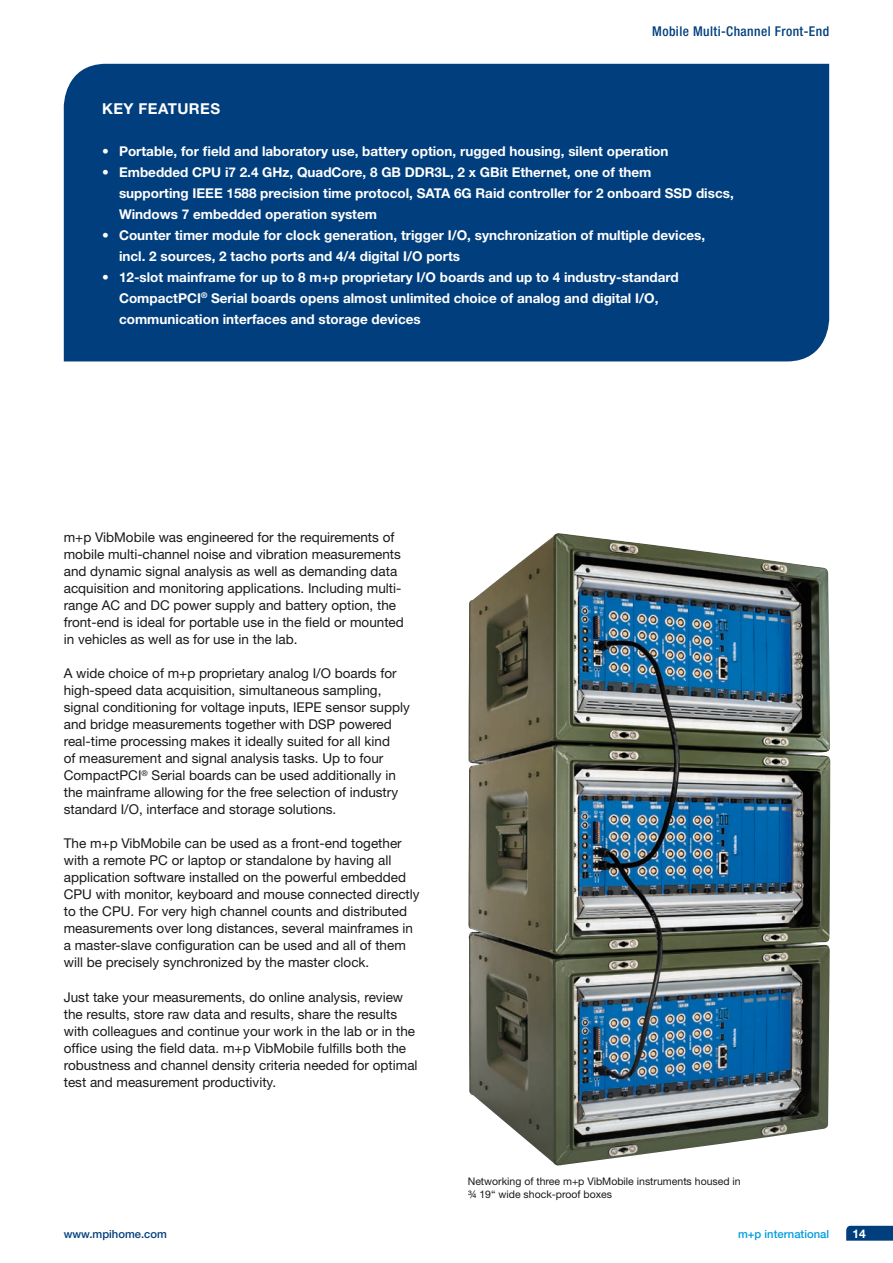
<style>
.page{position:relative;width:893px;height:1263px;background:#fff}
.page>*{position:absolute;margin:0;border:0;box-sizing:border-box;transform-origin:0 0}
.t1{font:700 15px "Helvetica Neue LT";letter-spacing:.03em;color:#fff}
.t2{font:13.5px/17px "Helvetica Neue LT";color:#1a1918}
.t3{font:700 13.5px/21px "Helvetica Neue LT";color:#fff}
.t4{font:500 condensed 13.5px "Helvetica Neue";letter-spacing:.03em;color:#003e7d}
.t5{font:700 12px "Helvetica Neue LT";color:#fff}
.t6{font:500 11.25px "Helvetica Neue LT";color:#009dde}
.t7{font:500 11.25px "Helvetica Neue LT";color:#003e7d}
.t8{font:10.5px/13.5px "Helvetica Neue LT";color:#1a1918}
</style>
<div class="page">
<svg style="left:846px;top:1226px;width:47px;height:15px"></svg>
<div style="left:64px;top:64px;width:765px;height:297px;background:#003e7d"></div>
<img style="left:468px;top:533px;width:362px;height:633px">
<p class="t4" style="left:652px;top:23px;width:178px">Mobile Multi-Channel Front-End</p>
<p class="t1" style="left:102px;top:99px;width:120px">KEY FEATURES</p>
<p class="t3" style="left:102px;top:140px;width:568px">• Portable, for field and laboratory use, battery option, rugged housing, silent operation</p>
<p class="t3" style="left:119px;top:161px;width:616px;text-indent:-17px">• Embedded CPU i7 2.4 GHz, QuadCore, 8 GB DDR3L, 2 x GBit Ethernet, one of them<br>supporting IEEE 1588 precision time protocol, SATA 6G Raid controller for 2 onboard SSD discs,<br>Windows 7 embedded operation system</p>
<p class="t3" style="left:119px;top:224px;width:588px;text-indent:-17px">• Counter timer module for clock generation, trigger I/O, synchronization of multiple devices, incl. 2 sources, 2 tacho ports and 4/4 digital I/O ports</p>
<p class="t3" style="left:119px;top:266px;width:561px;text-indent:-17px">• 12-slot mainframe for up to 8 m+p proprietary I/O boards and up to 4 industry-standard<br>CompactPCI<sup>®</sup> Serial boards opens almost unlimited choice of analog and digital I/O, communication interfaces and storage devices</p>
<p class="t2" style="left:64px;top:529px;width:342px">m+p VibMobile was engineered for the requirements of mobile multi-channel noise and vibration measurements and dynamic signal analysis as well as demanding data acquisition and monitoring applications. Including multi&shy;range AC and DC power supply and battery option, the front-end is ideal for portable use in the field or mounted in vehicles as well as for use in the lab.</p>
<p class="t2" style="left:64px;top:665px;width:348px">A wide choice of m+p proprietary analog I/O boards for high-speed data acquisition, simultaneous sampling, signal conditioning for voltage inputs, IEPE sensor supply and bridge measurements together with DSP powered real-time processing makes it ideally suited for all kind<br>of measurement and signal analysis tasks. Up to four CompactPCI<sup>®</sup> Serial boards can be used additionally in the mainframe allowing for the free selection of industry standard I/O, interface and storage solutions.</p>
<p class="t2" style="left:64px;top:835px;width:357px">The m+p VibMobile can be used as a front-end together with a remote PC or laptop or standalone by having all application software installed on the powerful embedded CPU with monitor, keyboard and mouse connected directly to the CPU. For very high channel counts and distributed measurements over long distances, several mainframes in a master-slave configuration can be used and all of them will be precisely synchronized by the master clock.</p>
<p class="t2" style="left:64px;top:988px;width:355px">Just take your measurements, do online analysis, review the results, store raw data and results, share the results with colleagues and continue your work in the lab or in the office using the field data. m+p VibMobile fulfills both the robustness and channel density criteria needed for optimal test and measurement productivity.</p>
<p class="t8" style="left:468px;top:1174px;width:274px">Networking of three m+p VibMobile instruments housed in ¾ 19“ wide shock-proof boxes</p>
<p class="t7" style="left:64px;top:1227px;width:105px">www.mpihome.com</p>
<p class="t6" style="left:738px;top:1227px;width:93px">m+p international</p>
<p class="t5" style="left:853px;top:1226px;width:15px">14</p>
</div>
